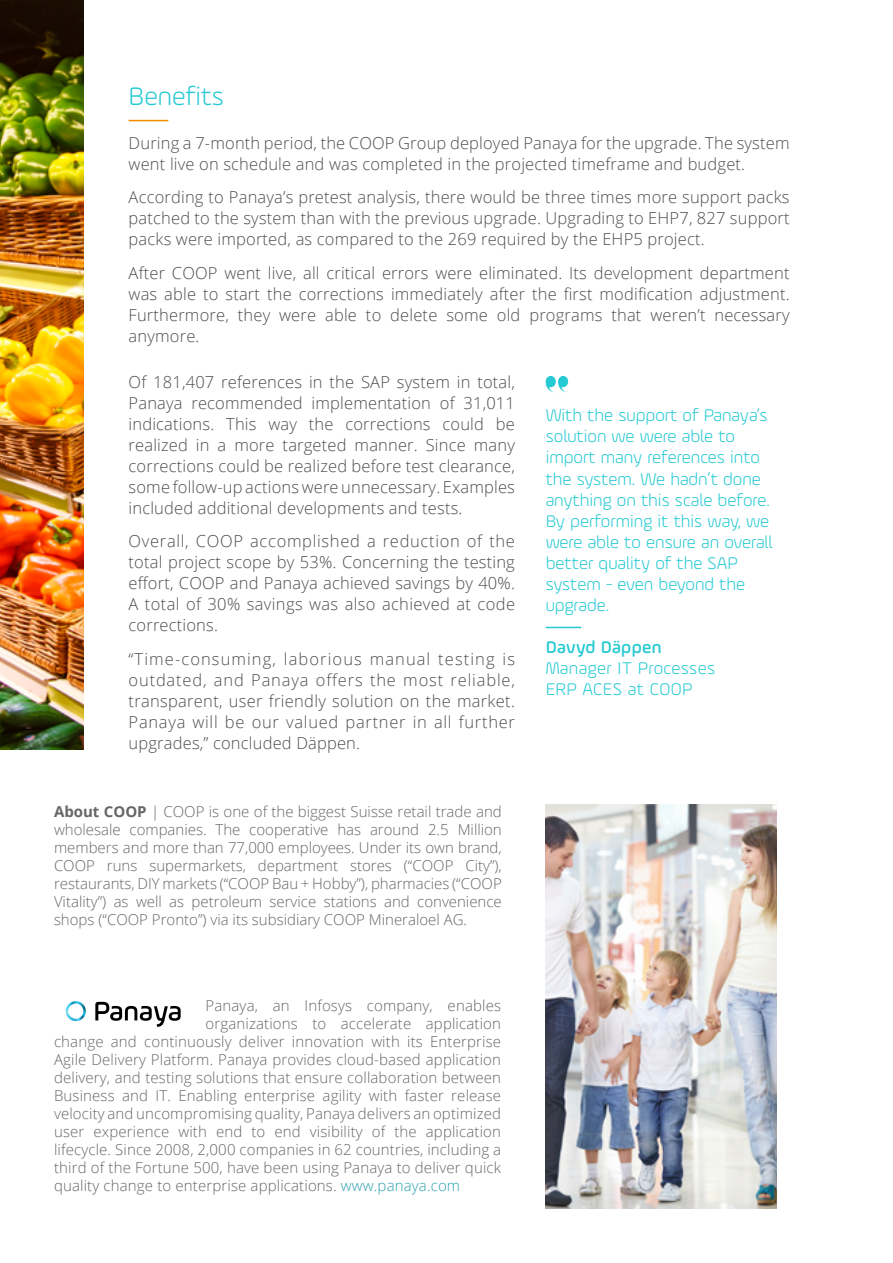
<style>
.page{position:relative;width:893px;height:1263px;background:#fff}
.page>*{position:absolute;margin:0;border:0;box-sizing:border-box;transform-origin:0 0}
.t1{font:300 27px "Ample";color:#26cad3}
.t2{font:300 18px/21px "Ample";color:#26cad3}
.t3{font:300 18px/21px "Ample";letter-spacing:.02em;color:#26cad3}
.t4{font:500 18px "Ample";letter-spacing:.02em;color:#26cad3}
.t5{font:300 16.5px/21px "Open Sans";letter-spacing:.01em;color:#4d4d4d;text-align:justify}
.t6{font:300 15px/18px "Open Sans";letter-spacing:.01em;color:#666;text-align:justify}
.s1{font-weight:700}
.s2{color:#2da2ad}
</style>
<div class="page">
<hr style="left:129px;top:120px;width:39px;height:1px;background:#f28e00">
<img style="left:0;top:0;width:84px;height:750px">
<svg style="left:546px;top:376px;width:22px;height:16px"></svg>
<hr style="left:546px;top:627px;width:35px;height:1px;background:#26cad3">
<img style="left:546px;top:804px;width:230px;height:405px">
<img style="left:66px;top:1001px;width:20px;height:20px">
<svg style="left:95px;top:1002px;width:86px;height:25px"></svg>
<h1 class="t1" style="left:129px;top:81px;width:97px">Benefits</h1>
<p class="t5" style="left:129px;top:132px;width:662px">During a 7-month period, the COOP Group deployed Panaya for the upgrade. The system went live on schedule and was completed in the projected timeframe and budget.</p>
<p class="t5" style="left:129px;top:186px;width:662px">According to Panaya’s pretest analysis, there would be three times more support packs patched to the system than with the previous upgrade. Upgrading to EHP7, 827 support packs were imported, as compared to the 269 required by the EHP5 project.</p>
<p class="t5" style="left:129px;top:262px;width:662px">After COOP went live, all critical errors were eliminated. Its development department was able to start the corrections immediately after the first modification adjustment.<br>Furthermore, they were able to delete some old programs that weren’t necessary anymore.</p>
<p class="t5" style="left:129px;top:371px;width:388px">Of 181,407 references in the SAP system in total, Panaya recommended implementation of 31,011 indications. This way the corrections could be realized in a more targeted manner. Since many corrections could be realized before test clearance, some follow-up actions were unnecessary. Examples included additional developments and tests.</p>
<p class="t5" style="left:129px;top:530px;width:388px">Overall, COOP accomplished a reduction of the total project scope by 53%. Concerning the testing effort, COOP and Panaya achieved savings by 40%.<br>A total of 30% savings was also achieved at code corrections.</p>
<p class="t5" style="left:129px;top:648px;width:388px">“Time-consuming, laborious manual testing is outdated, and Panaya offers the most reliable, transparent, user friendly solution on the market.<br>Panaya will be our valued partner in all further upgrades,” concluded Däppen.</p>
<p class="t2" style="left:546px;top:405px;width:228px">With the support of Panaya’s solution we were able to import many references into the system. We hadn’t done anything on this scale before.<br>By performing it this way, we were able to ensure an overall better quality of the SAP system - even beyond the upgrade.</p>
<p class="t4" style="left:546px;top:636px;width:117px">Davyd Däppen</p>
<p class="t3" style="left:546px;top:657px;width:171px">Manager IT Processes<br>ERP ACES at COOP</p>
<p class="t6" style="left:54px;top:802px;width:449px"><span class="s1">About COOP</span> | COOP is one of the biggest Suisse retail trade and wholesale companies. The cooperative has around 2.5 Million members and more than 77,000 employees. Under its own brand, COOP runs supermarkets, department stores (“COOP City”), restaurants, DIY markets (“COOP Bau + Hobby”), pharmacies (“COOP Vitality”) as well as petroleum service stations and convenience shops (“COOP Pronto”) via its subsidiary COOP Mineraloel AG.</p>
<p class="t6" style="left:206px;top:996px;width:297px">Panaya, an Infosys company, enables</p>
<p class="t6" style="left:206px;top:1014px;width:297px">organizations to accelerate application</p>
<p class="t6" style="left:54px;top:1032px;width:449px">change and continuously deliver innovation with its Enterprise</p>
<p class="t6" style="left:54px;top:1050px;width:449px">Agile Delivery Platform. Panaya provides cloud-based application</p>
<p class="t6" style="left:54px;top:1068px;width:449px">delivery, and testing solutions that ensure collaboration between</p>
<p class="t6" style="left:54px;top:1086px;width:449px">Business and IT. Enabling enterprise agility with faster release</p>
<p class="t6" style="left:54px;top:1104px;width:449px">velocity and uncompromising quality, Panaya delivers an optimized</p>
<p class="t6" style="left:54px;top:1122px;width:449px">user experience with end to end visibility of the application</p>
<p class="t6" style="left:54px;top:1140px;width:449px">lifecycle. Since 2008, 2,000 companies in 62 countries, including a</p>
<p class="t6" style="left:54px;top:1158px;width:449px">third of the Fortune 500, have been using Panaya to deliver quick</p>
<p class="t6" style="left:54px;top:1176px;width:408px">quality change to enterprise applications. <span class="s2">www.panaya.com</span></p>
</div>
